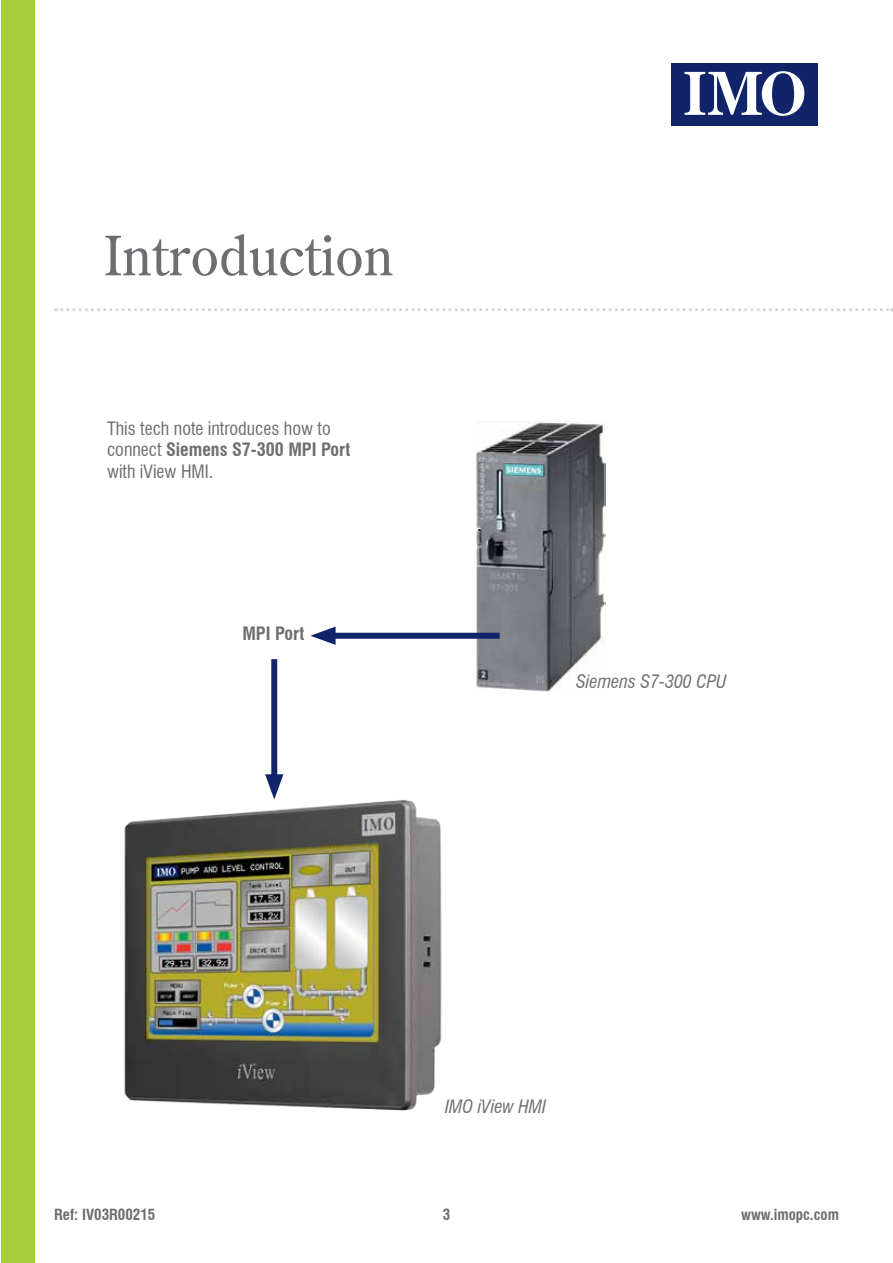
<style>
.page{position:relative;width:893px;height:1263px;background:#fff}
.page>*{position:absolute;margin:0;border:0;box-sizing:border-box;transform-origin:0 0}
.t1{font:54px "Century Old Style Std";color:#6d6e71}
.t2{font:condensed 18px/21.6px "Swiss 721 BT";color:#6d6e71}
.t3{font:italic condensed 18px "Swiss 721 BT";color:#6d6e71}
.t4{font:700 condensed 18px "Swiss 721 BT";color:#6d6e71}
.t5{font:700 condensed 15px "Swiss 721 BT";color:#6d6e71}
.s1{font-weight:700}
</style>
<div class="page">
<div style="left:671px;top:63px;width:147px;height:63px;background:#112369"></div>
<svg style="left:684px;top:71px;width:120px;height:45px"></svg>
<div style="left:1px;top:0;width:34px;height:1263px;background:#a6ce39"></div>
<img style="left:476px;top:421px;width:129px;height:270px">
<div style="left:325px;top:633px;width:175px;height:6px;background:#112369"></div>
<svg style="left:310px;top:627px;width:26px;height:18px"></svg>
<svg style="left:56px;top:308px;width:836px;height:3px"></svg>
<div style="left:271px;top:659px;width:6px;height:126px;background:#112369"></div>
<svg style="left:265px;top:774px;width:18px;height:4px"></svg>
<img style="left:124px;top:778px;width:318px;height:333px">
<h1 class="t1" style="left:104px;top:221px;width:291px">Introduction</h1>
<p class="t2" style="left:107px;top:417px;width:245px">This tech note introduces how to connect <span class="s1">Siemens S7-300 MPI Port </span>with iView HMI.</p>
<p class="t4" style="left:242px;top:623px;width:64px">MPI Port</p>
<p class="t3" style="left:576px;top:670px;width:152px">Siemens S7-300 CPU</p>
<p class="t3" style="left:445px;top:1095px;width:103px">IMO iView HMI</p>
<p class="t5" style="left:54px;top:1206px;width:103px">Ref: IV03R00215</p>
<p class="t5" style="left:741px;top:1206px;width:99px">www.imopc.com</p>
<p class="t5" style="left:443px;top:1206px;width:9px">3</p>
</div>
